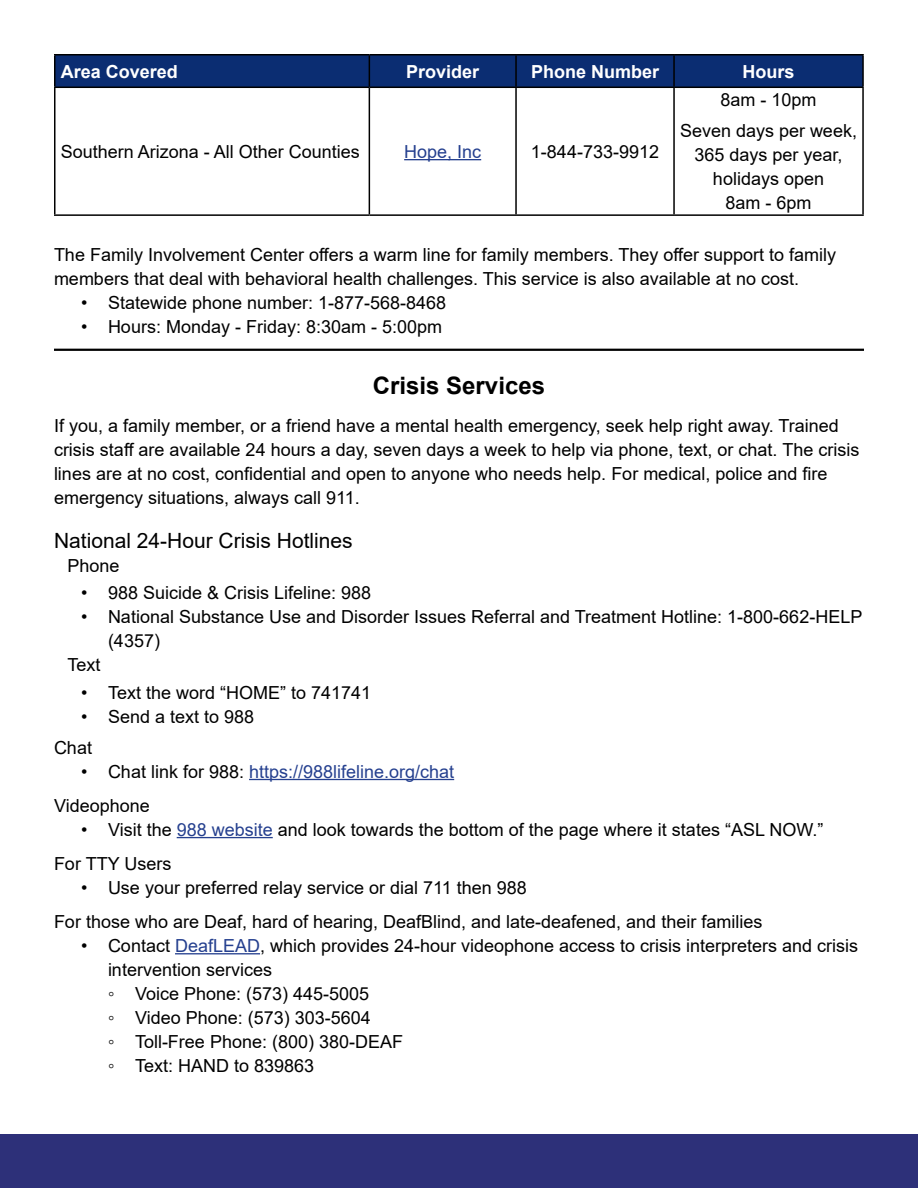
<style>
.page{position:relative;width:918px;height:1188px;background:#fff}
.page>*{position:absolute;margin:0;border:0;box-sizing:border-box;transform-origin:0 0}
.Header_2{font:700 24px "Arial";color:#000}
.Heading_3{font:21px "Arial";color:#000}
.Paragraph_Style_1{font:18px/24px "Arial";color:#000}
.Paragraph_Style_1-2{font:18px "Arial";color:#25408f}
.Paragraph_Style_1-3{font:700 18px "Arial";color:#fff}
.s1{color:#000}
.s2{color:#25408f}
</style>
<div class="page">
<div style="left:0;top:1134px;width:918px;height:54px;background:#2d3079"></div>
<hr style="left:249px;top:779px;width:205px;height:1px;background:#25408f">
<hr style="left:177px;top:837px;width:96px;height:1px;background:#25408f">
<hr style="left:175px;top:953px;width:85px;height:1px;background:#25408f">
<div style="left:56px;top:56px;width:806px;height:31px;background:#0b2d72"></div>
<hr style="left:54px;top:54px;width:315px;height:2px;background:#000">
<hr style="left:54px;top:55px;width:2px;height:32px;background:#000">
<hr style="left:369px;top:54px;width:147px;height:2px;background:#000">
<hr style="left:369px;top:55px;width:1px;height:32px;background:#000">
<hr style="left:516px;top:54px;width:158px;height:2px;background:#000">
<hr style="left:515px;top:55px;width:2px;height:32px;background:#000">
<hr style="left:674px;top:54px;width:190px;height:2px;background:#000">
<hr style="left:673px;top:55px;width:2px;height:32px;background:#000">
<hr style="left:862px;top:55px;width:2px;height:32px;background:#000">
<hr style="left:54px;top:87px;width:315px;height:1px;background:#000">
<hr style="left:54px;top:88px;width:2px;height:126px;background:#000">
<hr style="left:369px;top:87px;width:147px;height:1px;background:#000">
<hr style="left:369px;top:88px;width:1px;height:126px;background:#000">
<hr style="left:516px;top:87px;width:158px;height:1px;background:#000">
<hr style="left:515px;top:88px;width:2px;height:126px;background:#000">
<hr style="left:674px;top:87px;width:190px;height:1px;background:#000">
<hr style="left:673px;top:88px;width:2px;height:126px;background:#000">
<hr style="left:862px;top:88px;width:2px;height:126px;background:#000">
<hr style="left:54px;top:214px;width:315px;height:2px;background:#000">
<hr style="left:369px;top:214px;width:147px;height:2px;background:#000">
<hr style="left:516px;top:214px;width:158px;height:2px;background:#000">
<hr style="left:674px;top:214px;width:190px;height:2px;background:#000">
<hr style="left:404px;top:159px;width:77px;height:1px;background:#25408f">
<hr style="left:54px;top:349px;width:810px;height:2px;background:#000">
<p class="Paragraph_Style_1-3" style="left:61px;top:59px;width:119px">Area Covered</p>
<p class="Paragraph_Style_1-3" style="left:406px;top:59px;width:75px">Provider</p>
<p class="Paragraph_Style_1-3" style="left:531px;top:59px;width:130px">Phone Number</p>
<p class="Paragraph_Style_1-3" style="left:743px;top:59px;width:54px">Hours</p>
<p class="Paragraph_Style_1" style="left:721px;top:88px;width:98px">8am - 10pm</p>
<p class="Paragraph_Style_1" style="left:680px;top:119px;width:178px;text-align:center">Seven days per week,<br>365 days per year, holidays open<br>8am - 6pm</p>
<p class="Paragraph_Style_1" style="left:54px;top:242px;width:784px">The Family Involvement Center offers a warm line for family members. They offer support to family members that deal with behavioral health challenges. This service is also available at no cost.</p>
<p class="Paragraph_Style_1" style="left:81px;top:290px;width:367px">• Statewide phone number: 1-877-568-8468</p>
<p class="Paragraph_Style_1" style="left:81px;top:314px;width:363px">• Hours: Monday - Friday: 8:30am - 5:00pm</p>
<p class="Paragraph_Style_1" style="left:61px;top:139px;width:301px">Southern Arizona - All Other Counties</p>
<p class="Paragraph_Style_1-2" style="left:404px;top:139px;width:79px">Hope, Inc</p>
<p class="Paragraph_Style_1" style="left:531px;top:139px;width:130px">1-844-733-9912</p>
<h2 class="Header_2" style="left:373px;top:369px;width:174px">Crisis Services</h2>
<p class="Paragraph_Style_1" style="left:54px;top:413px;width:807px">If you, a family member, or a friend have a mental health emergency, seek help right away. Trained crisis staff are available 24 hours a day, seven days a week to help via phone, text, or chat. The crisis lines are at no cost, confidential and open to anyone who needs help. For medical, police and fire emergency situations, always call 911.</p>
<h3 class="Heading_3" style="left:54px;top:526px;width:300px">National 24-Hour Crisis Hotlines</h3>
<p class="Paragraph_Style_1" style="left:68px;top:554px;width:54px">Phone</p>
<p class="Paragraph_Style_1" style="left:81px;top:581px;width:292px">• 988 Suicide &amp; Crisis Lifeline: 988</p>
<p class="Paragraph_Style_1" style="left:108px;top:605px;width:756px;text-indent:-27px">• National Substance Use and Disorder Issues Referral and Treatment Hotline: 1-800-662-HELP (4357)</p>
<p class="Paragraph_Style_1" style="left:68px;top:653px;width:35px">Text</p>
<p class="Paragraph_Style_1" style="left:81px;top:680px;width:292px">• Text the word “HOME” to 741741</p>
<p class="Paragraph_Style_1" style="left:81px;top:704px;width:175px">• Send a text to 988</p>
<p class="Paragraph_Style_1" style="left:54px;top:735px;width:40px">Chat</p>
<p class="Paragraph_Style_1-2" style="left:81px;top:759px;width:375px"><span class="s1">• Chat link for 988:</span> https://988lifeline.org/chat</p>
<p class="Paragraph_Style_1" style="left:54px;top:793px;width:97px">Videophone</p>
<p class="Paragraph_Style_1" style="left:81px;top:817px;width:744px">• Visit the <span class="s2">988 website</span> and look towards the bottom of the page where it states “ASL NOW.”</p>
<p class="Paragraph_Style_1" style="left:54px;top:851px;width:119px">For TTY Users</p>
<p class="Paragraph_Style_1" style="left:81px;top:875px;width:447px">• Use your preferred relay service or dial 711 then 988</p>
<p class="Paragraph_Style_1" style="left:54px;top:909px;width:710px">For those who are Deaf, hard of hearing, DeafBlind, and late-deafened, and their families</p>
<p class="Paragraph_Style_1" style="left:108px;top:933px;width:752px;text-indent:-27px">• Contact <span class="s2">DeafLEAD</span>, which provides 24-hour videophone access to crisis interpreters and crisis intervention services</p>
<p class="Paragraph_Style_1" style="left:108px;top:981px;width:263px">◦ Voice Phone: (573) 445-5005</p>
<p class="Paragraph_Style_1" style="left:108px;top:1005px;width:264px">◦ Video Phone: (573) 303-5604</p>
<p class="Paragraph_Style_1" style="left:108px;top:1029px;width:297px">◦ Toll-Free Phone: (800) 380-DEAF</p>
<p class="Paragraph_Style_1" style="left:108px;top:1053px;width:208px">◦ Text: HAND to 839863</p>
</div>
